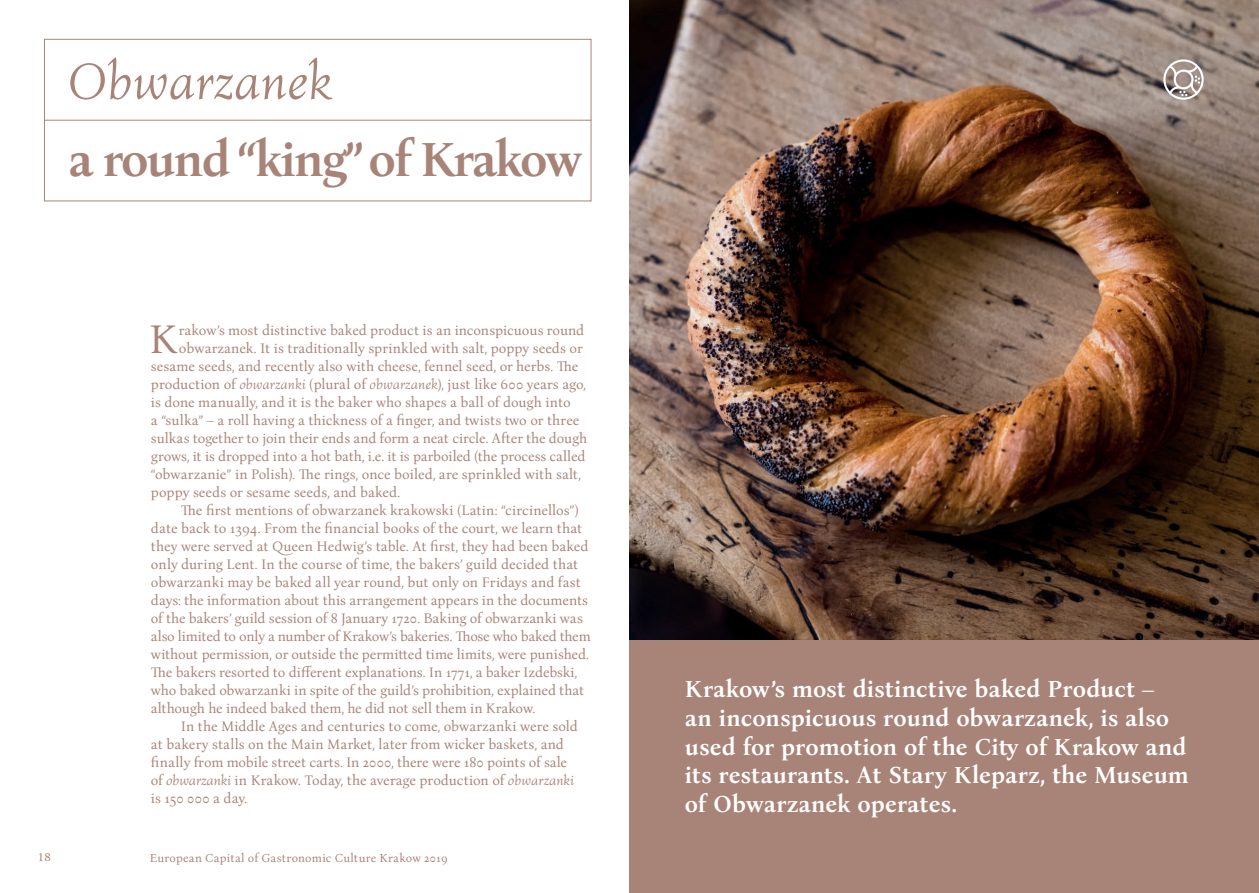
<style>
.page{position:relative;width:1259px;height:893px;background:#fff}
.page>*{position:absolute;margin:0;border:0;box-sizing:border-box;transform-origin:0 0}
.t1{font:italic 52.5px "Bona Nova";color:#a88478}
.t2{font:700 49.5px "Bona Nova";letter-spacing:-.04em;color:#a88478}
.t3{font:41.25px "Bona Nova";color:#a88478}
.t4{font:700 24px/28.8px "Bona Nova";letter-spacing:.005em;color:#fff}
.t5{font:14.25px "Bona Nova";color:#a88478}
.t6{font:14.25px "Bona Nova";letter-spacing:-.02em;color:#a88478}
.t7{font:12px "Bona Nova";letter-spacing:.02em;color:#a88478}
.s1{font-style:italic}
</style>
<div class="page">
<div style="left:44px;top:39px;width:547px;height:82px;border:1px solid #a88478"></div>
<div style="left:44px;top:120px;width:547px;height:81px;border:1px solid #a88478"></div>
<img style="left:629px;top:0;width:630px;height:641px">
<div style="left:629px;top:641px;width:630px;height:252px;background:#a88478"></div>
<svg style="left:1163px;top:59px;width:40px;height:41px"></svg>
<h1 class="t1" style="left:68px;top:48px;width:265px">Obwarzanek</h1>
<h2 class="t2" style="left:68px;top:128px;width:515px">a round “king” of Krakow</h2>
<h3 class="t3" style="left:149px;top:313px;width:30px">K</h3>
<p class="t5" style="left:179px;top:321px;width:407px">rakow’s most distinctive baked product is an inconspicuous round</p>
<p class="t5" style="left:179px;top:339px;width:405px">obwarzanek. It is traditionally sprinkled with salt, poppy seeds or</p>
<p class="t5" style="left:151px;top:357px;width:429px">sesame seeds, and recently also with cheese, fennel seed, or herbs. The</p>
<p class="t5" style="left:151px;top:375px;width:436px">production of <span class="s1">obwarzanki</span> (plural of <span class="s1">obwarzanek</span>), just like 600 years ago,</p>
<p class="t5" style="left:151px;top:393px;width:421px">is done manually, and it is the baker who shapes a ball of dough into</p>
<p class="t5" style="left:151px;top:411px;width:430px">a “sulka” – a roll having a thickness of a finger, and twists two or three</p>
<p class="t5" style="left:151px;top:429px;width:438px">sulkas together to join their ends and form a neat circle. After the dough</p>
<p class="t5" style="left:151px;top:447px;width:436px">grows, it is dropped into a hot bath, i.e. it is parboiled (the process called</p>
<p class="t5" style="left:151px;top:465px;width:431px">“obwarzanie” in Polish). The rings, once boiled, are sprinkled with salt,</p>
<p class="t5" style="left:151px;top:483px;width:251px">poppy seeds or sesame seeds, and baked.</p>
<p class="t5" style="left:181px;top:501px;width:399px">The first mentions of obwarzanek krakowski (Latin: “circinellos”)</p>
<p class="t5" style="left:151px;top:519px;width:433px">date back to 1394. From the financial books of the court, we learn that</p>
<p class="t5" style="left:151px;top:537px;width:439px">they were served at Queen Hedwig’s table. At first, they had been baked</p>
<p class="t5" style="left:151px;top:555px;width:429px">only during Lent. In the course of time, the bakers’ guild decided that</p>
<p class="t5" style="left:151px;top:573px;width:431px">obwarzanki may be baked all year round, but only on Fridays and fast</p>
<p class="t5" style="left:151px;top:591px;width:439px">days: the information about this arrangement appears in the documents</p>
<p class="t5" style="left:151px;top:609px;width:433px">of the bakers’ guild session of 8 January 1720. Baking of obwarzanki was</p>
<p class="t6" style="left:151px;top:627px;width:441px">also limited to only a number of Krakow’s bakeries. Those who baked them</p>
<p class="t5" style="left:151px;top:645px;width:439px">without permission, or outside the permitted time limits, were punished.</p>
<p class="t5" style="left:151px;top:663px;width:428px">The bakers resorted to different explanations. In 1771, a baker Izdebski,</p>
<p class="t5" style="left:151px;top:681px;width:435px">who baked obwarzanki in spite of the guild’s prohibition, explained that</p>
<p class="t5" style="left:151px;top:699px;width:386px">although he indeed baked them, he did not sell them in Krakow.</p>
<p class="t5" style="left:181px;top:717px;width:398px">In the Middle Ages and centuries to come, obwarzanki were sold</p>
<p class="t5" style="left:151px;top:735px;width:414px">at bakery stalls on the Main Market, later from wicker baskets, and</p>
<p class="t5" style="left:151px;top:753px;width:417px">finally from mobile street carts. In 2000, there were 180 points of sale</p>
<p class="t5" style="left:151px;top:771px;width:425px">of <span class="s1">obwarzanki</span> in Krakow. Today, the average production of <span class="s1">obwarzanki</span></p>
<p class="t5" style="left:151px;top:789px;width:98px">is 150 000 a day.</p>
<p class="t7" style="left:38px;top:849px;width:14px">18</p>
<p class="t7" style="left:150px;top:850px;width:299px">European Capital of Gastronomic Culture Krakow 2019</p>
<h3 class="t4" style="left:685px;top:675px;width:506px">Krakow’s most distinctive baked Product –<br>an inconspicuous round obwarzanek, is also used for promotion of the City of Krakow and its restaurants. At Stary Kleparz, the Museum of Obwarzanek operates.</h3>
</div>
